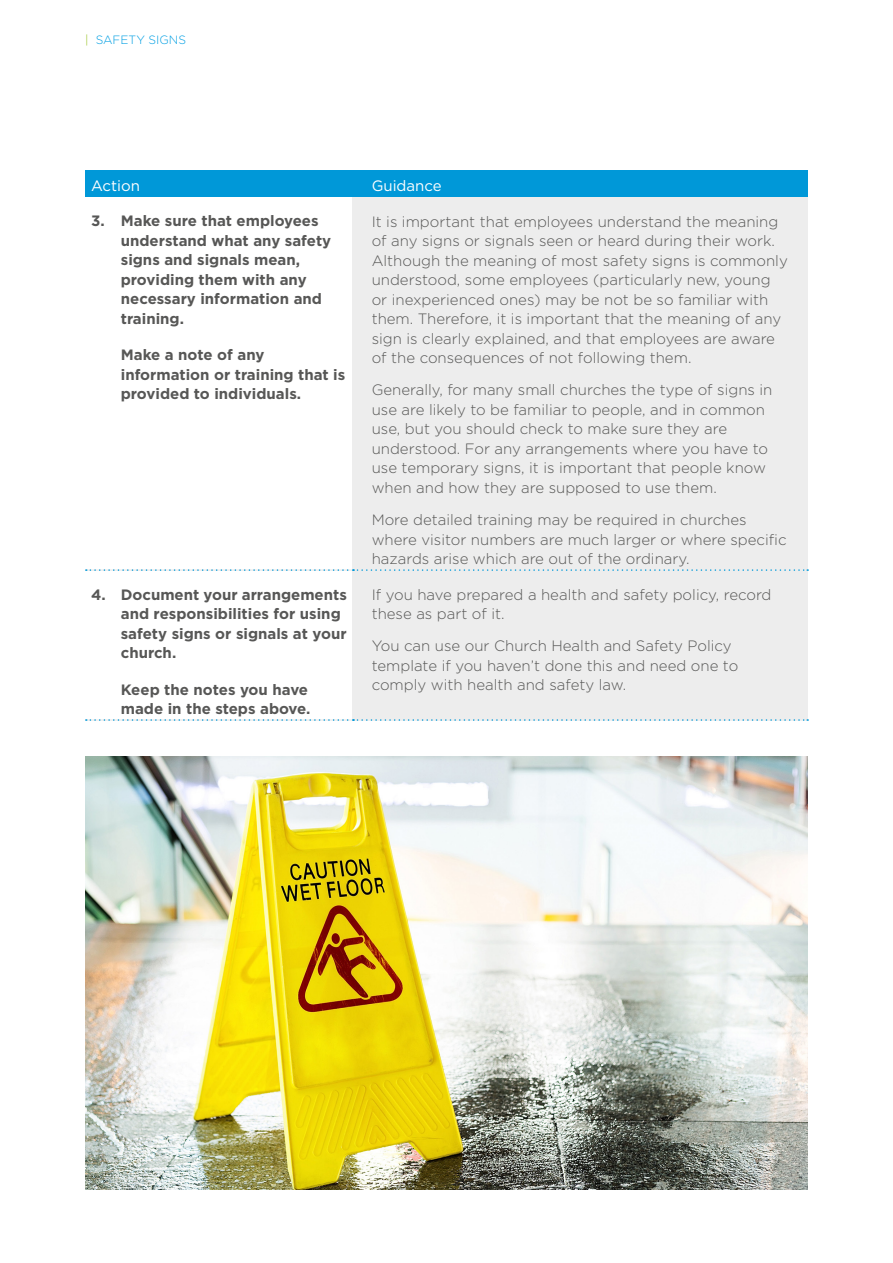
<style>
.page{position:relative;width:893px;height:1263px;background:#fff}
.page>*{position:absolute;margin:0;border:0;box-sizing:border-box;transform-origin:0 0}
.t1{font:300 15px/19.5px "Gotham HTF";color:#575756}
.t2{font:700 15px/19.5px "Gotham HTF";color:#575756}
.t3{font:15px "Gotham HTF";color:#fff}
.t4{font:300 12px "Gotham HTF";color:#009fe3}
.s1{color:#95c11f}
</style>
<div class="page">
<div style="left:353px;top:197px;width:455px;height:373px;background:#ededed"></div>
<div style="left:353px;top:570px;width:455px;height:150px;background:#ededed"></div>
<svg style="left:86px;top:719px;width:722px;height:2px"></svg>
<svg style="left:86px;top:569px;width:722px;height:2px"></svg>
<div style="left:85px;top:170px;width:268px;height:27px;background:#0098d8"></div>
<div style="left:353px;top:170px;width:455px;height:27px;background:#0098d8"></div>
<img style="left:85px;top:757px;width:723px;height:432px">
<p class="t4" style="left:85px;top:33px;width:103px"><span class="s1">|</span> SAFETY SIGNS</p>
<p class="t3" style="left:91px;top:177px;width:50px">Action</p>
<p class="t3" style="left:372px;top:177px;width:72px">Guidance</p>
<p class="t2" style="left:121px;top:211px;width:212px;text-indent:-30px">3. Make sure that employees understand what any safety signs and signals mean, providing them with any necessary information and training.</p>
<p class="t2" style="left:121px;top:345px;width:226px">Make a note of any information or training that is provided to individuals.</p>
<p class="t1" style="left:372px;top:211px;width:418px">It is important that employees understand the meaning of any signs or signals seen or heard during their work.<br>Although the meaning of most safety signs is commonly understood, some employees (particularly new, young or inexperienced ones) may be not be so familiar with them. Therefore, it is important that the meaning of any sign is clearly explained, and that employees are aware of the consequences of not following them.</p>
<p class="t1" style="left:372px;top:380px;width:402px">Generally, for many small churches the type of signs in use are likely to be familiar to people, and in common use, but you should check to make sure they are understood. For any arrangements where you have to use temporary signs, it is important that people know when and how they are supposed to use them.</p>
<p class="t1" style="left:372px;top:510px;width:416px">More detailed training may be required in churches where visitor numbers are much larger or where specifc hazards arise which are out of the ordinary.</p>
<p class="t1" style="left:372px;top:584px;width:401px">If you have prepared a health and safety policy, record these as part of it.</p>
<p class="t1" style="left:372px;top:636px;width:368px">You can use our Church Health and Safety Policy template if you haven’t done this and need one to comply with health and safety law.</p>
<p class="t2" style="left:121px;top:584px;width:228px;text-indent:-30px">4. Document your arrangements and responsibilities for using safety signs or signals at your church.</p>
<p class="t2" style="left:121px;top:679px;width:191px">Keep the notes you have made in the steps above.</p>
</div>
